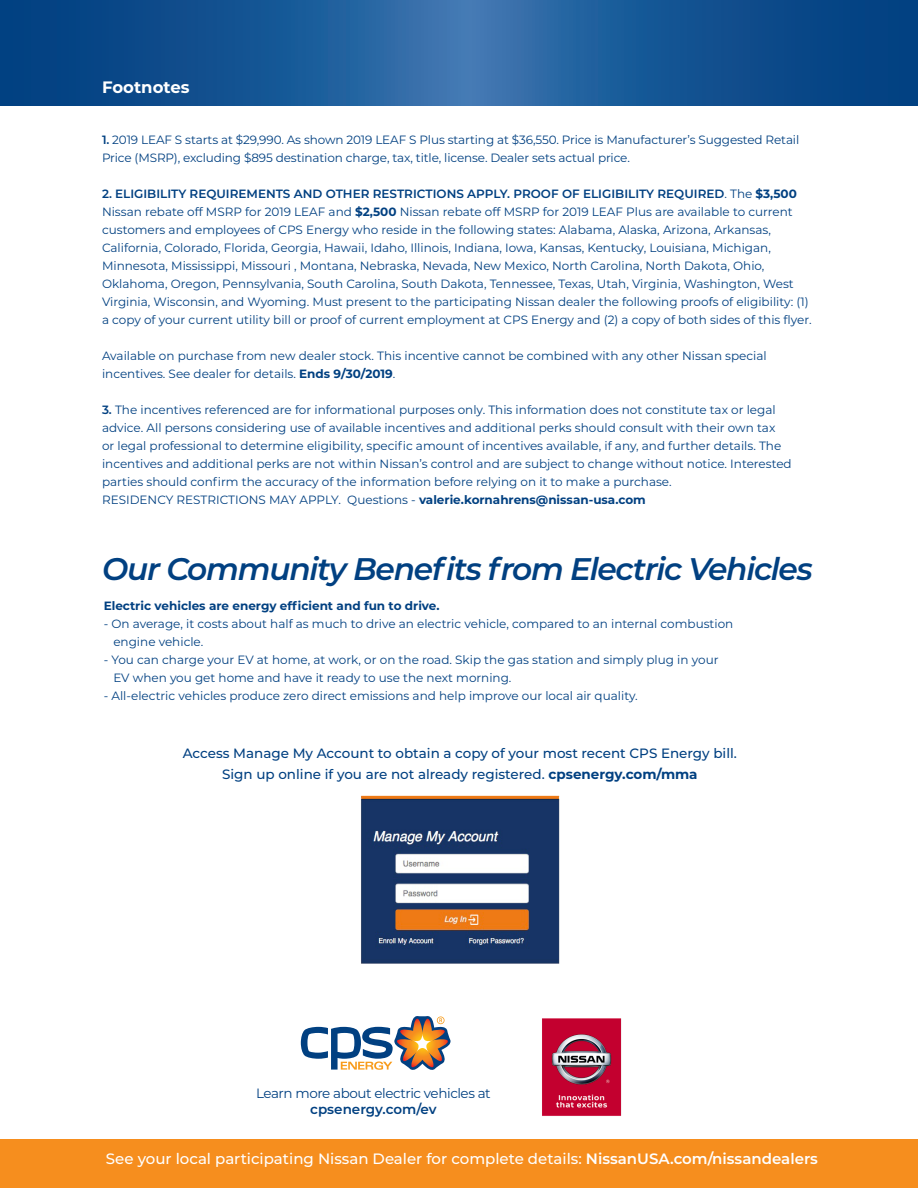
<style>
.page{position:relative;width:918px;height:1188px;background:#fff}
.page>*{position:absolute;margin:0;border:0;box-sizing:border-box;transform-origin:0 0}
.t1{font:italic 600 31.2px "Montserrat";letter-spacing:-.04em;color:#014081}
.t2{font:700 16.5px "Montserrat";color:#fff}
.t3{font:500 15px "Montserrat";color:#fff}
.t4{font:500 13.5px/21px "Montserrat";color:#014081;text-align:center}
.t5{font:13.5px/16.2px "Montserrat";letter-spacing:-.03em;color:#014081;text-align:center}
.t6{font:12px/18px "Montserrat";color:#014081}
.t7{font:700 12px "Montserrat";color:#014081}
.s1{font-weight:600}
.s2{font-weight:700}
</style>
<div class="page">
<div style="left:0;top:1139px;width:918px;height:49px;background:#f68e1e"></div>
<svg style="left:0;top:0;width:918px;height:106px;background:#185694"></svg>
<img style="left:542px;top:1018px;width:80px;height:98px">
<svg style="left:301px;top:1016px;width:150px;height:54px"></svg>
<img style="left:361px;top:795px;width:199px;height:169px">
<p class="t2" style="left:102px;top:75px;width:89px">Footnotes</p>
<p class="t6" style="left:102px;top:130px;width:699px"><span class="s1">1.</span> 2019 LEAF S starts at $29,990. As shown 2019 LEAF S Plus starting at $36,550. Price is Manufacturer’s Suggested Retail<br>Price (MSRP), excluding $895 destination charge, tax, title, license. Dealer sets actual price.</p>
<p class="t6" style="left:102px;top:184px;width:711px"><span class="s1">2. ELIGIBILITY REQUIREMENTS AND OTHER RESTRICTIONS APPLY. PROOF OF ELIGIBILITY REQUIRED</span>. The <span class="s2">$3,500<br></span>Nissan rebate off MSRP for 2019 LEAF and <span class="s2">$2,500</span> Nissan rebate off MSRP for 2019 LEAF Plus are available to current customers and employees of CPS Energy who reside in the following states: Alabama, Alaska, Arizona, Arkansas, California, Colorado, Florida, Georgia, Hawaii, Idaho, Illinois, Indiana, Iowa, Kansas, Kentucky, Louisiana, Michigan, Minnesota, Mississippi, Missouri , Montana, Nebraska, Nevada, New Mexico, North Carolina, North Dakota, Ohio, Oklahoma, Oregon, Pennsylvania, South Carolina, South Dakota, Tennessee, Texas, Utah, Virginia, Washington, West Virginia, Wisconsin, and Wyoming. Must present to the participating Nissan dealer the following proofs of eligibility: (1) a copy of your current utility bill or proof of current employment at CPS Energy and (2) a copy of both sides of this flyer.</p>
<p class="t6" style="left:102px;top:346px;width:666px">Available on purchase from new dealer stock. This incentive cannot be combined with any other Nissan special incentives. See dealer for details. <span class="s2">Ends 9/30/2019</span>.</p>
<p class="t6" style="left:102px;top:400px;width:691px"><span class="s1">3.</span> The incentives referenced are for informational purposes only. This information does not constitute tax or legal advice. All persons considering use of available incentives and additional perks should consult with their own tax<br>or legal professional to determine eligibility, specific amount of incentives available, if any, and further details. The incentives and additional perks are not within Nissan’s control and are subject to change without notice. Interested parties should confirm the accuracy of the information before relying on it to make a purchase.</p>
<p class="t6" style="left:102px;top:490px;width:545px">RESIDENCY RESTRICTIONS MAY APPLY. Questions - <span class="s2">valerie.kornahrens@nissan-usa.com</span></p>
<p class="t1" style="left:102px;top:547px;width:712px">Our Community Benefits from Electric Vehicles</p>
<p class="t7" style="left:104px;top:597px;width:337px">Electric vehicles are energy efficient and fun to drive.</p>
<p class="t6" style="left:113px;top:615px;width:622px;text-indent:-10px">- On average, it costs about half as much to drive an electric vehicle, compared to an internal combustion engine vehicle.</p>
<p class="t6" style="left:113px;top:651px;width:607px;text-indent:-10px">- You can charge your EV at home, at work, or on the road. Skip the gas station and simply plug in your<br>EV when you get home and have it ready to use the next morning.</p>
<p class="t6" style="left:104px;top:687px;width:536px">- All-electric vehicles produce zero direct emissions and help improve our local air quality.</p>
<p class="t4" style="left:183px;top:742px;width:556px">Access Manage My Account to obtain a copy of your most recent CPS Energy bill.<br>Sign up online if you are not already registered. <span class="s2">cpsenergy.com/mma</span></p>
<p class="t5" style="left:256px;top:1084px;width:236px">Learn more about electric vehicles at <span class="s1">cpsenergy.com/ev</span></p>
<p class="t3" style="left:106px;top:1148px;width:714px">See your local participating Nissan Dealer for complete details: <span class="s1">NissanUSA.com/nissandealers</span></p>
</div>
